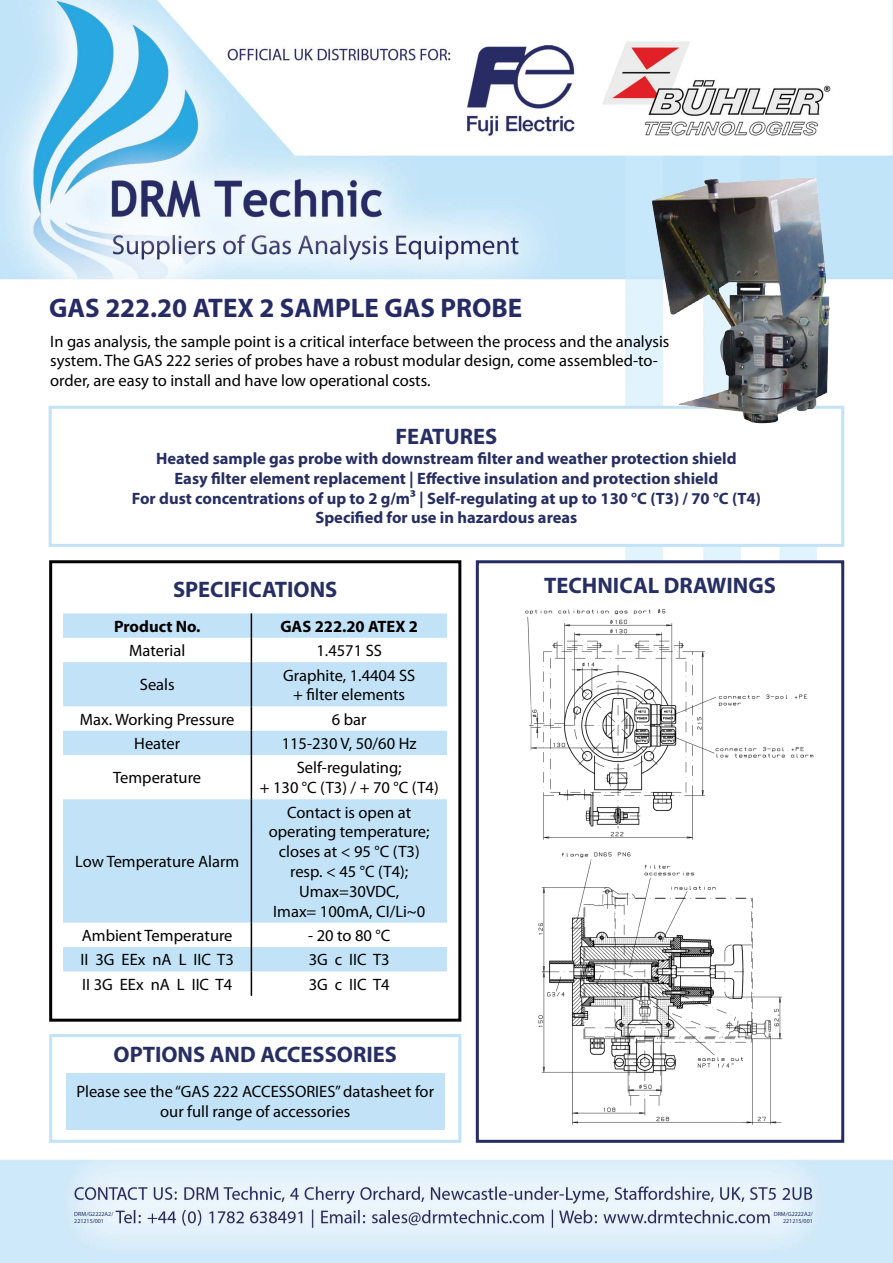
<style>
.page{position:relative;width:893px;height:1263px;background:#fff}
.page>*{position:absolute;margin:0;border:0;box-sizing:border-box;transform-origin:0 0}
.t1{font:700 27px "Myriad Pro";color:#262b64}
.t2{font:700 22.5px "Myriad Pro";color:#262e63}
.t3{font:16.5px/19.8px "Myriad Pro";color:#000;text-align:center}
.t4{font:700 16.5px/19.8px "Myriad Pro";color:#262e63;text-align:center}
.t5{font:700 16.5px "Myriad Pro";color:#000}
.t6{font:6px/7.2px "Myriad Pro";color:#252e62}
</style>
<div class="page">
<img style="left:0;top:0;width:893px;height:1263px">
<div style="left:50px;top:407px;width:793px;height:138px;background:#fff"></div>
<div style="left:49px;top:406px;width:795px;height:141px;border:3px solid #c2e3f7"></div>
<div style="left:49px;top:560px;width:412px;height:462px;border:3px solid #000"></div>
<svg style="left:63px;top:613px;width:384px;height:358px;fill:#c2e3f7"></svg>
<svg style="left:251px;top:613px;width:1px;height:49px"></svg>
<hr style="left:251px;top:662px;width:1px;height:44px;background:#000">
<svg style="left:251px;top:706px;width:1px;height:49px"></svg>
<hr style="left:251px;top:755px;width:1px;height:44px;background:#000">
<hr style="left:251px;top:799px;width:1px;height:124px;background:#000">
<svg style="left:251px;top:923px;width:1px;height:73px"></svg>
<div style="left:49px;top:1034px;width:412px;height:109px;border:3px solid #c2e3f7"></div>
<div style="left:66px;top:1073px;width:378px;height:56px;background:#c2e3f7"></div>
<div style="left:477px;top:562px;width:366px;height:579px;background:#fff"></div>
<div style="left:476px;top:560px;width:368px;height:583px;border:3px solid #262d62"></div>
<img style="left:647px;top:165px;width:192px;height:259px">
<img style="left:525px;top:609px;width:289px;height:516px">
<h1 class="t1" style="left:49px;top:290px;width:475px">GAS 222.20 ATEX 2 SAMPLE GAS PROBE</h1>
<p class="t3" style="left:50px;top:331px;width:621px;text-align:left">In gas analysis, the sample point is a critical interface between the process and the analysis system. The GAS 222 series of probes have a robust modular design, come assembled-to&shy;order, are easy to install and have low operational costs.</p>
<h2 class="t2" style="left:395px;top:422px;width:103px">FEATURES</h2>
<p class="t4" style="left:132px;top:448px;width:631px">Heated sample gas probe with downstream filter and weather protection shield<br>Easy filter element replacement | Effective insulation and protection shield<br>For dust concentrations of up to 2 g/m³ | Self-regulating at up to 130 °C (T3) / 70 °C (T4)<br>Specified for use in hazardous areas</p>
<h2 class="t2" style="left:173px;top:575px;width:166px">SPECIFICATIONS</h2>
<p class="t5" style="left:114px;top:615px;width:88px">Product No.</p>
<p class="t5" style="left:280px;top:615px;width:139px">GAS 222.20 ATEX 2</p>
<p class="t3" style="left:129px;top:640px;width:58px">Material</p>
<p class="t3" style="left:316px;top:640px;width:67px">1.4571 SS</p>
<p class="t3" style="left:140px;top:675px;width:36px">Seals</p>
<p class="t3" style="left:283px;top:665px;width:134px">Graphite, 1.4404 SS + filter elements</p>
<p class="t3" style="left:80px;top:709px;width:156px">Max. Working Pressure</p>
<p class="t3" style="left:332px;top:709px;width:36px">6 bar</p>
<p class="t3" style="left:134px;top:733px;width:47px">Heater</p>
<p class="t3" style="left:282px;top:733px;width:136px">115-230 V, 50/60 Hz</p>
<p class="t3" style="left:113px;top:768px;width:89px">Temperature</p>
<p class="t3" style="left:260px;top:758px;width:180px">Self-regulating;<br>+ 130 °C (T3) / + 70 °C (T4)</p>
<p class="t3" style="left:75px;top:851px;width:166px">Low Temperature Alarm</p>
<p class="t3" style="left:269px;top:802px;width:162px">Contact is open at operating temperature; closes at &lt; 95 °C (T3) resp. &lt; 45 °C (T4);<br>Umax=30VDC,<br>Imax= 100mA, CI/Li~0</p>
<p class="t3" style="left:82px;top:925px;width:152px">Ambient Temperature</p>
<p class="t3" style="left:308px;top:925px;width:84px">- 20 to 80 °C</p>
<p class="t3" style="left:81px;top:950px;width:155px">II 3G EEx nA L IIC T3</p>
<p class="t3" style="left:309px;top:950px;width:82px">3G c IIC T3</p>
<p class="t3" style="left:82px;top:974px;width:151px">II 3G EEx nA L IIC T4</p>
<p class="t3" style="left:309px;top:974px;width:82px">3G c IIC T4</p>
<h2 class="t2" style="left:114px;top:1040px;width:285px">OPTIONS AND ACCESSORIES</h2>
<p class="t3" style="left:76px;top:1082px;width:359px">Please see the “GAS 222 ACCESSORIES” datasheet for our full range of accessories</p>
<h2 class="t2" style="left:544px;top:571px;width:233px">TECHNICAL DRAWINGS</h2>
<p class="t6" style="left:74px;top:1210px;width:41px">DRM/G2222A2/<br>221215/001</p>
<p class="t6" style="left:774px;top:1210px;width:41px;text-align:right">DRM/G2222A2/<br>221215/001</p>
</div>
